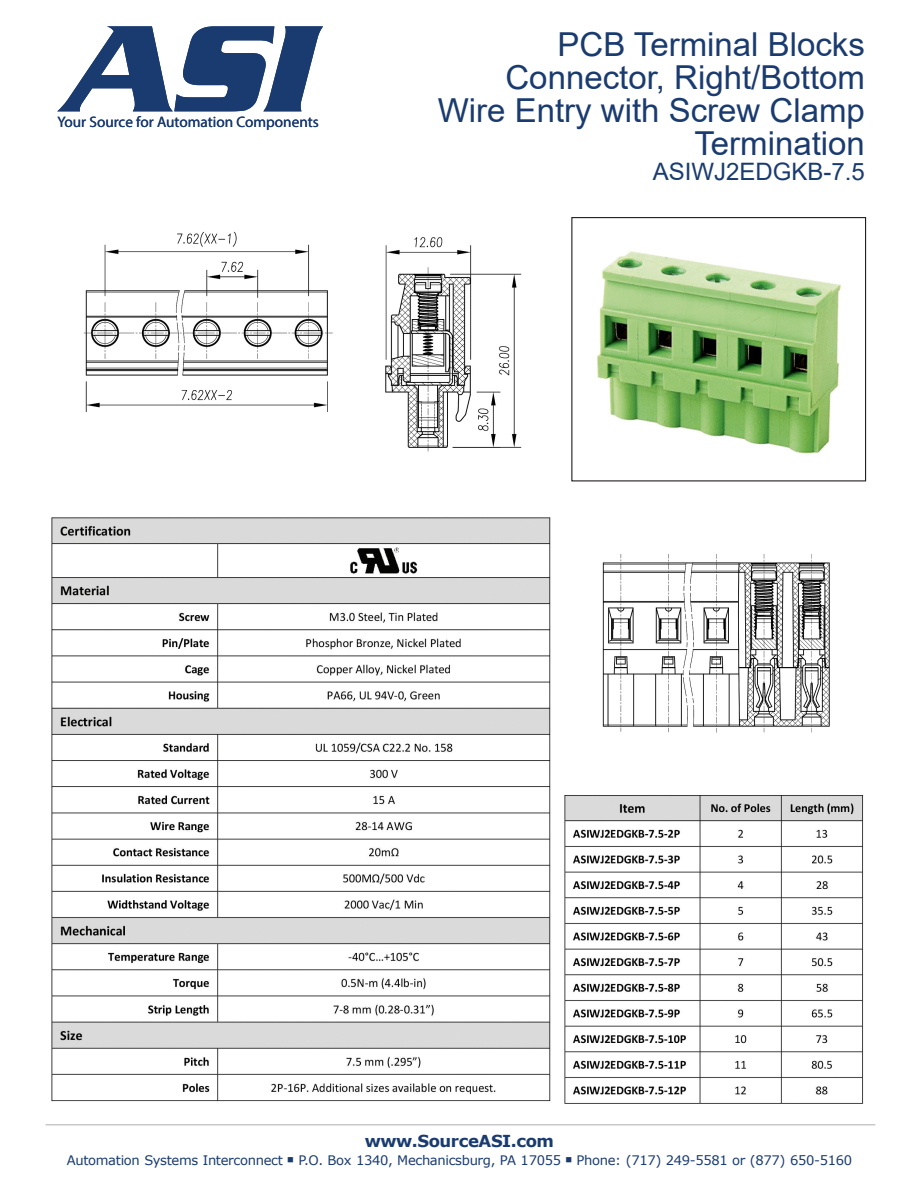
<style>
.page{position:relative;width:918px;height:1188px;background:#fff}
.page>*{position:absolute;margin:0;border:0;box-sizing:border-box;transform-origin:0 0}
.t1{font:33px/33px "Arial";color:#1a3b6f;text-align:right}
.t2{font:24px "Arial";color:#1a3b6f}
.t3{font:700 16.5px "Verdana";letter-spacing:-.025em;color:#1a3b6f}
.t4{font:15.3px "Myriad Pro";color:#1a3b6f}
.t5{font:13.2px "Verdana";letter-spacing:-.025em;color:#1a3b6f}
</style>
<div class="page">
<hr style="left:46px;top:1124px;width:829px;height:1px;background:#c7c8ca">
<svg style="left:57px;top:26px;width:266px;height:85px"></svg>
<img style="left:597px;top:251px;width:244px;height:203px">
<div style="left:571px;top:217px;width:295px;height:264px;border:1px solid #231f20"></div>
<img style="left:84px;top:231px;width:249px;height:181px">
<img style="left:51px;top:517px;width:500px;height:585px">
<img style="left:564px;top:795px;width:300px;height:309px">
<img style="left:385px;top:237px;width:137px;height:215px">
<img style="left:602px;top:554px;width:228px;height:179px">
<p class="t4" style="left:57px;top:112px;width:263px">Your Source for Automation Components</p>
<h1 class="t1" style="left:438px;top:27px;width:429px">PCB Terminal Blocks<br>Connector, Right/Bottom<br>Wire Entry with Screw Clamp<br>Termination</h1>
<h2 class="t2" style="left:653px;top:155px;width:214px">ASIWJ2EDGKB-7.5</h2>
<p class="t3" style="left:365px;top:1129px;width:191px">www.SourceASI.com</p>
<p class="t5" style="left:67px;top:1151px;width:787px">Automation Systems Interconnect ■ P.O. Box 1340, Mechanicsburg, PA 17055 ■ Phone: (717) 249-5581 or (877) 650-5160</p>
</div>
